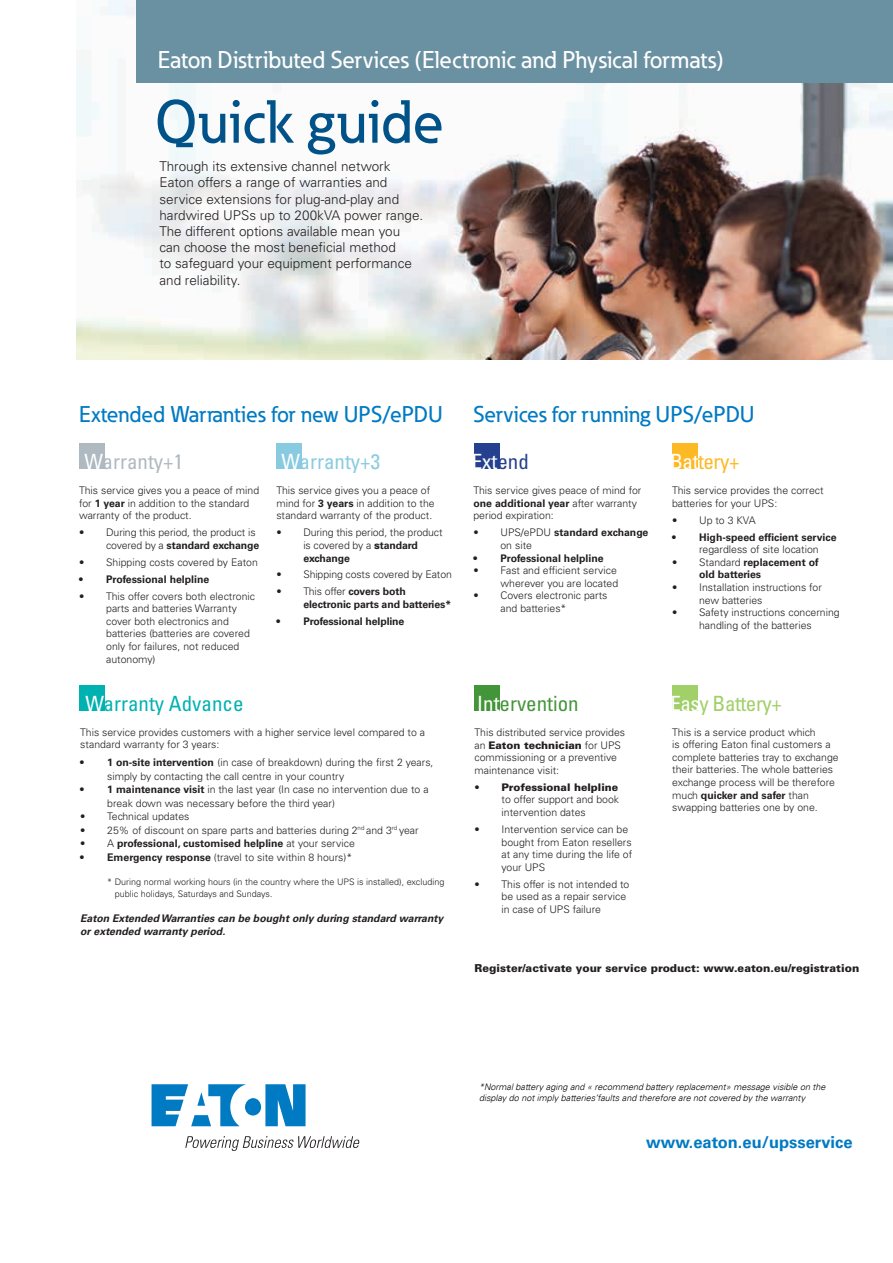
<style>
.page{position:relative;width:893px;height:1263px;background:#fff}
.page>*{position:absolute;margin:0;border:0;box-sizing:border-box;transform-origin:0 0}
.t1{font:500 60px "Eaton";letter-spacing:.015em;color:#005288}
.t2{font:500 24px "Eaton";color:#fff}
.t3{font:500 22.5px "Eaton";color:#007ac3}
.t4{font:condensed 21px "Univers LT Std";color:#00b1b1}
.t5{font:condensed 21px "Univers LT Std";color:#439539}
.t6{font:condensed 21px "Univers LT Std";letter-spacing:-.02em;color:#a1cf68}
.t7{font:condensed 21px "Univers LT Std";color:#aeb9c0}
.t8{font:condensed 21px "Univers LT Std";color:#88cbe0}
.t9{font:condensed 21px "Univers LT Std";letter-spacing:-.02em;color:#fdb924}
.t10{font:condensed 21px "Univers LT Std";color:#fff}
.t11{font:700 16.5px "Univers LT Std";color:#007ac3}
.t12{font:300 13.5px/16.2px "Univers LT Std";color:#231f20}
.t13{font:900 10.95px "Univers LT Std";color:#231f20}
.t14{font:300 10.5px/12.6px "Univers LT Std";color:#231f20}
.t15{font:700 10.5px/12.6px "Univers LT Std";color:#231f20}
.t16{font:italic 700 10.5px/12.6px "Univers LT Std";color:#231f20}
.t17{font:900 10.5px "Univers LT Std";color:#231f20}
.t18{font:italic 300 9px/10.8px "Univers LT";color:#000}
.t19{font:300 9px/12px "Univers LT Std";color:#231f20}
.s1{color:#fff}
.s2{color:#25408f}
.s3{font-weight:700}
.s4{font-weight:900}
.s5{font-weight:300}
</style>
<div class="page">
<img style="left:77px;top:0;width:816px;height:359px">
<div style="left:137px;top:0;width:756px;height:82px;background:#6a91a2"></div>
<div style="left:276px;top:444px;width:26px;height:25px;background:#88cbe0"></div>
<div style="left:79px;top:444px;width:26px;height:25px;background:#aeb9c0"></div>
<div style="left:672px;top:444px;width:26px;height:25px;background:#fdb924"></div>
<div style="left:474px;top:444px;width:25px;height:25px;background:#25408f"></div>
<div style="left:79px;top:685px;width:26px;height:26px;background:#00b1b1"></div>
<div style="left:475px;top:685px;width:25px;height:26px;background:#439539"></div>
<div style="left:672px;top:685px;width:26px;height:26px;background:#a1cf68"></div>
<svg style="left:152px;top:1084px;width:154px;height:42px"></svg>
<svg style="left:185px;top:1136px;width:175px;height:15px"></svg>
<h2 class="t2" style="left:158px;top:45px;width:567px">Eaton Distributed Services (Electronic and Physical formats)</h2>
<h1 class="t1" style="left:155px;top:85px;width:290px">Quick guide</h1>
<p class="t12" style="left:159px;top:158px;width:265px">Through its extensive channel network Eaton offers a range of warranties and service extensions for plug-and-play and hardwired UPSs up to 200kVA power range.<br>The different options available mean you can choose the most beneficial method<br>to safeguard your equipment performance and reliability.</p>
<h3 class="t3" style="left:79px;top:400px;width:365px">Extended Warranties for new UPS/ePDU</h3>
<h3 class="t3" style="left:473px;top:401px;width:283px">Services for running UPS/ePDU</h3>
<h3 class="t7" style="left:85px;top:448px;width:100px"><span class="s1">W</span>arranty+1</h3>
<h3 class="t8" style="left:281px;top:448px;width:100px"><span class="s1">W</span>arranty+3</h3>
<h3 class="t10" style="left:472px;top:449px;width:59px">Ext<span class="s2">end</span></h3>
<h3 class="t9" style="left:670px;top:448px;width:71px"><span class="s1">Bat</span>tery+</h3>
<p class="t14" style="left:79px;top:484px;width:182px">This service gives you a peace of mind for <span class="s3">1 year</span> in addition to the standard warranty of the product.</p>
<p class="t14" style="left:106px;top:526px;width:155px;text-indent:-27px">• During this period, the product is covered by a <span class="s3">standard exchange</span></p>
<p class="t14" style="left:79px;top:556px;width:180px">• Shipping costs covered by Eaton</p>
<p class="t15" style="left:79px;top:573px;width:132px">• Professional helpline</p>
<p class="t14" style="left:106px;top:589px;width:151px;text-indent:-27px">• This offer covers both electronic parts and batteries Warranty cover both electronics and batteries (batteries are covered only for failures, not reduced autonomy)</p>
<h3 class="t4" style="left:86px;top:690px;width:160px"><span class="s1">W</span>arranty Advance</h3>
<p class="t14" style="left:276px;top:484px;width:160px">This service gives you a peace of mind for <span class="s3">3 years</span> in addition to the standard warranty of the product.</p>
<p class="t14" style="left:303px;top:526px;width:141px;text-indent:-27px">• During this period, the product is covered by a <span class="s4">s</span><span class="s3">tandard exchange</span></p>
<p class="t14" style="left:276px;top:568px;width:177px">• Shipping costs covered by Eaton</p>
<p class="t15" style="left:303px;top:585px;width:149px;text-indent:-27px"><span class="s5">• This offer</span> covers both electronic parts and batteries*</p>
<p class="t15" style="left:276px;top:615px;width:130px">• Professional helpline</p>
<p class="t14" style="left:80px;top:726px;width:346px">This service provides customers with a higher service level compared to a standard warranty for 3 years:</p>
<p class="t14" style="left:107px;top:756px;width:328px;line-height:13.5px;text-indent:-27px"><span class="s3">• 1 on-site intervention</span> (in case of breakdown) during the first 2 years, simply by contacting the call centre in your country</p>
<p class="t14" style="left:107px;top:783px;width:323px;line-height:13.5px;text-indent:-27px"><span class="s3">• 1 maintenance visit</span> in the last year (In case no intervention due to a break down was necessary before the third year)</p>
<p class="t14" style="left:80px;top:810px;width:111px">• Technical updates</p>
<p class="t14" style="left:80px;top:823px;width:340px">• 25% of discount on spare parts and batteries during 2<sup>nd</sup> and 3<sup>rd</sup> year</p>
<p class="t15" style="left:80px;top:837px;width:276px"><span class="s5">• A</span> professional, customised helpline <span class="s5">at your service</span></p>
<p class="t14" style="left:80px;top:850px;width:274px"><span class="s3">• Emergency response</span> (travel to site within 8 hours)*</p>
<p class="t19" style="left:115px;top:876px;width:331px;text-indent:-8px">* During normal working hours (in the country where the UPS is installed), excluding public holidays, Saturdays and Sundays.</p>
<p class="t16" style="left:80px;top:912px;width:365px">Eaton Extended Warranties can be bought only during standard warranty or extended warranty period.</p>
<p class="t14" style="left:473px;top:484px;width:169px">This service gives peace of mind for <span class="s3">one additional year</span> after warranty period expiration:</p>
<p class="t15" style="left:500px;top:526px;width:149px;text-indent:-27px"><span class="s5">• UPS/ePDU</span> standard exchange <span class="s5">on site</span></p>
<p class="t15" style="left:473px;top:552px;width:132px">• Professional helpline</p>
<p class="t14" style="left:473px;top:564px;width:146px;text-align:right">• Fast and efficient service wherever you are located</p>
<p class="t14" style="left:500px;top:589px;width:108px;text-indent:-27px">• Covers electronic parts and batteries*</p>
<p class="t14" style="left:672px;top:484px;width:153px">This service provides the correct batteries for your UPS:</p>
<p class="t14" style="left:672px;top:514px;width:85px">• Up to 3 KVA</p>
<p class="t15" style="left:672px;top:531px;width:166px">• High-speed efficient service</p>
<p class="t14" style="left:699px;top:543px;width:121px">regardless of site location</p>
<p class="t15" style="left:699px;top:556px;width:121px;text-indent:-27px"><span class="s5">• Standard</span> replacement of old batteries</p>
<p class="t14" style="left:699px;top:581px;width:124px;text-indent:-27px">• Installation instructions for new batteries</p>
<p class="t14" style="left:672px;top:606px;width:169px;text-align:center">• Safety instructions concerning handling of the batteries</p>
<h3 class="t5" style="left:477px;top:690px;width:103px"><span class="s1">Int</span>ervention</h3>
<p class="t14" style="left:475px;top:726px;width:152px">This distributed service provides an <span class="s4">Eaton technician</span> for UPS commissioning or a preventive maintenance visit:</p>
<p class="t17" style="left:475px;top:780px;width:145px">• Professional helpline</p>
<p class="t14" style="left:502px;top:793px;width:119px">to offer support and book intervention dates</p>
<p class="t14" style="left:502px;top:823px;width:132px;text-indent:-27px">• Intervention service can be bought from Eaton resellers at any time during the life of your UPS</p>
<p class="t14" style="left:502px;top:877px;width:129px;text-indent:-27px">• This offer is not intended to be used as a repair service in case of UPS failure</p>
<h3 class="t6" style="left:670px;top:690px;width:113px"><span class="s1">Eas</span>y Battery+</h3>
<p class="t14" style="left:672px;top:726px;width:168px">This is a service product which<br>is offering Eaton final customers a complete batteries tray to exchange their batteries. The whole batteries exchange process will be therefore much <span class="s3">quicker and safer</span> than swapping batteries one by one.</p>
<p class="t13" style="left:475px;top:962px;width:386px">Register/activate your service product: www.eaton.eu/registration</p>
<p class="t18" style="left:479px;top:1082px;width:348px">*Normal battery aging and « recommend battery replacement» message visible on the display do not imply batteries’faults and therefore are not covered by the warranty</p>
<h3 class="t11" style="left:646px;top:1132px;width:208px">www.eaton.eu/upsservice</h3>
</div>
